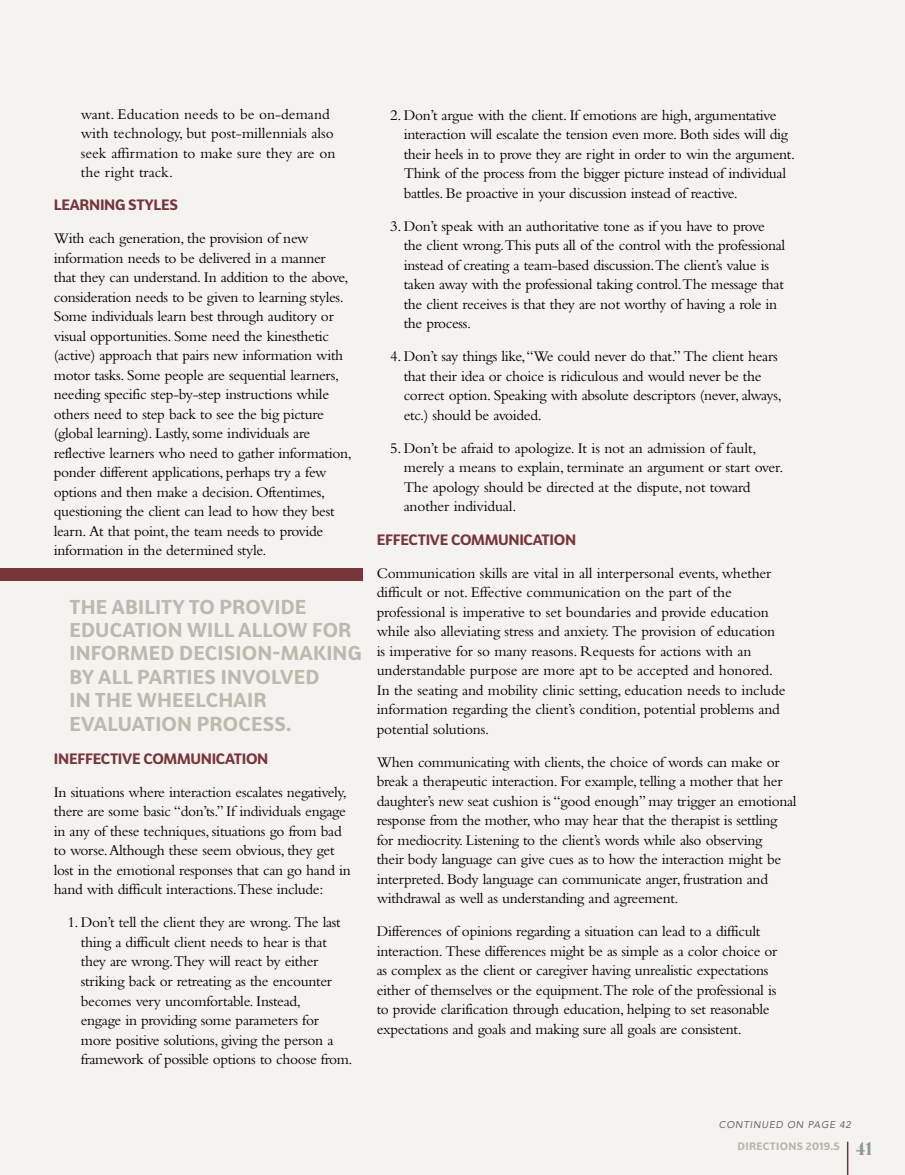
<style>
.page{position:relative;width:905px;height:1175px;background:#fff}
.page>*{position:absolute;margin:0;border:0;box-sizing:border-box;transform-origin:0 0}
.t1{font:700 19.5px/23.4px "Bw Surco DEMO";letter-spacing:.01em;color:#babab0}
.t2{font:800 18px "Butler";color:#939598}
.t3{font:15.3px/19.5px "Bembo";letter-spacing:-.02em;color:#000}
.t4{font:15.3px/19.5px "Bembo";color:#000}
.t5{font:700 14.7px "Bw Surco DEMO";letter-spacing:-.02em;color:#78353a}
.t6{font:700 10.5px "Bw Surco DEMO";letter-spacing:.03em;color:#b7b7a8}
.t7{font:italic 9.75px "Avenir LT Std";letter-spacing:.075em;color:#636466}
</style>
<div class="page">
<div style="left:0;top:0;width:904px;height:1174px;background:#f4f3ef"></div>
<hr style="left:846px;top:1141px;width:2px;height:33px;background:#78353a">
<div style="left:0;top:568px;width:362px;height:13px;background:#78353a"></div>
<p class="t4" style="left:81px;top:104px;width:256px">want. Education needs to be on-demand with technology, but post-millennials also seek affirmation to make sure they are on the right track.</p>
<p class="t5" style="left:54px;top:195px;width:126px">LEARNING STYLES</p>
<p class="t3" style="left:54px;top:228px;width:299px">With each generation, the provision of new information needs to be delivered in a manner<br>that they can understand. In addition to the above, consideration needs to be given to learning styles.<br>Some individuals learn best through auditory or visual opportunities. Some need the kinesthetic (active) approach that pairs new information with motor tasks. Some people are sequential learners, needing specific step-by-step instructions while others need to step back to see the big picture (global learning). Lastly, some individuals are reflective learners who need to gather information, ponder different applications, perhaps try a few options and then make a decision. Oftentimes, questioning the client can lead to how they best learn. At that point, the team needs to provide information in the determined style.</p>
<p class="t1" style="left:69px;top:594px;width:293px">THE ABILITY TO PROVIDE<br>EDUCATION WILL ALLOW FOR<br>INFORMED DECISION-MAKING<br>BY ALL PARTIES INVOLVED<br>IN THE WHEELCHAIR<br>EVALUATION PROCESS.</p>
<p class="t5" style="left:54px;top:748px;width:216px">INEFFECTIVE COMMUNICATION</p>
<p class="t3" style="left:54px;top:782px;width:298px">In situations where interaction escalates negatively, there are some basic “don’ts.” If individuals engage in any of these techniques, situations go from bad to worse. Although these seem obvious, they get lost in the emotional responses that can go hand in hand with difficult interactions.These include:</p>
<p class="t3" style="left:81px;top:912px;width:273px;text-indent:-13px">1. Don’t tell the client they are wrong. The last thing a difficult client needs to hear is that they are wrong.They will react by either striking back or retreating as the encounter becomes very uncomfortable. Instead,<br>engage in providing some parameters for more positive solutions, giving the person a framework of possible options to choose from.</p>
<p class="t3" style="left:403px;top:105px;width:393px;text-indent:-13px">2. Don’t argue with the client. If emotions are high, argumentative interaction will escalate the tension even more. Both sides will dig their heels in to prove they are right in order to win the argument.<br>Think of the process from the bigger picture instead of individual battles. Be proactive in your discussion instead of reactive.</p>
<p class="t3" style="left:403px;top:216px;width:383px;text-indent:-13px">3. Don’t speak with an authoritative tone as if you have to prove the client wrong.This puts all of the control with the professional instead of creating a team-based discussion.The client’s value is taken away with the professional taking control.The message that the client receives is that they are not worthy of having a role in the process.</p>
<p class="t3" style="left:403px;top:346px;width:379px;text-indent:-13px">4. Don’t say things like, “We could never do that.” The client hears that their idea or choice is ridiculous and would never be the correct option. Speaking with absolute descriptors (never, always, etc.) should be avoided.</p>
<p class="t3" style="left:403px;top:438px;width:381px;text-indent:-13px">5.Don’t be afraid to apologize. It is not an admission of fault, merely a means to explain, terminate an argument or start over.<br>The apology should be directed at the dispute, not toward another individual.</p>
<p class="t5" style="left:377px;top:529px;width:201px">EFFECTIVE COMMUNICATION</p>
<p class="t3" style="left:376px;top:562px;width:410px">Communication skills are vital in all interpersonal events, whether difficult or not. Effective communication on the part of the professional is imperative to set boundaries and provide education while also alleviating stress and anxiety. The provision of education is imperative for so many reasons. Requests for actions with an understandable purpose are more apt to be accepted and honored.<br>In the seating and mobility clinic setting, education needs to include information regarding the client’s condition, potential problems and potential solutions.</p>
<p class="t3" style="left:376px;top:751px;width:421px">When communicating with clients, the choice of words can make or break a therapeutic interaction. For example, telling a mother that her daughter’s new seat cushion is “good enough” may trigger an emotional response from the mother, who may hear that the therapist is settling for mediocrity. Listening to the client’s words while also observing<br>their body language can give cues as to how the interaction might be interpreted. Body language can communicate anger, frustration and withdrawal as well as understanding and agreement.</p>
<p class="t3" style="left:376px;top:921px;width:402px">Differences of opinions regarding a situation can lead to a difficult interaction. These differences might be as simple as a color choice or as complex as the client or caregiver having unrealistic expectations either of themselves or the equipment.The role of the professional is to provide clarification through education, helping to set reasonable expectations and goals and making sure all goals are consistent.</p>
<p class="t7" style="left:718px;top:1119px;width:134px">CONTINUED ON PAGE 42</p>
<p class="t6" style="left:737px;top:1138px;width:104px">DIRECTIONS 2019.5</p>
<p class="t2" style="left:855px;top:1137px;width:19px">41</p>
</div>
